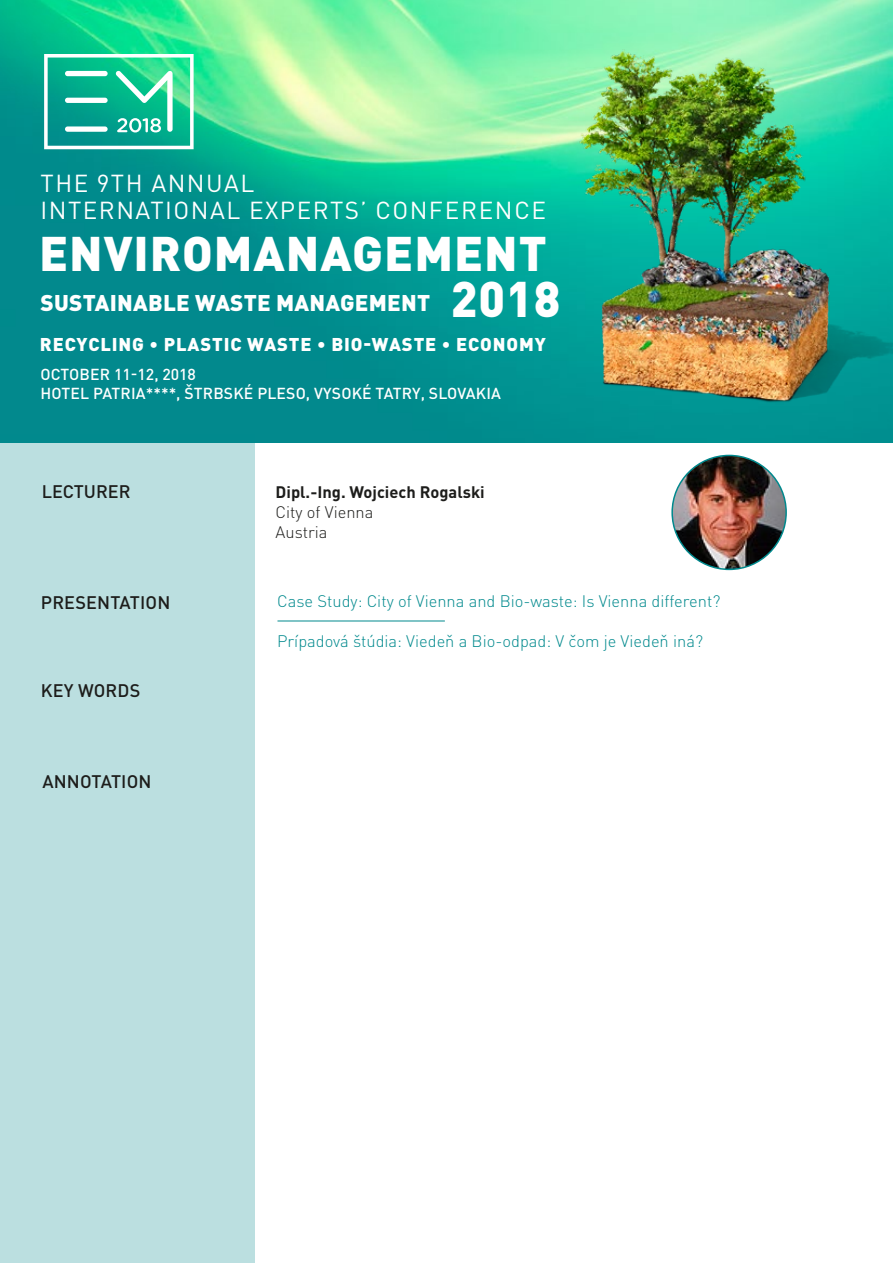
<style>
.page{position:relative;width:893px;height:1263px;background:#fff}
.page>*{position:absolute;margin:0;border:0;box-sizing:border-box;transform-origin:0 0}
.t1{font:900 49.5px "DIN Pro";color:#fff}
.t2{font:900 48px "DIN Pro";letter-spacing:.02em;color:#fff}
.t3{font:24.3px/27px "DIN Pro";letter-spacing:.06em;color:#fff}
.t4{font:900 22.5px "DIN Pro";letter-spacing:.01em;color:#fff}
.t5{font:900 18.3px "DIN Pro";letter-spacing:.05em;color:#fff}
.t6{font:500 18px "DIN Pro";letter-spacing:.01em;color:#1d1d1b}
.t7{font:300 16.5px "DIN Pro";color:#00898d}
.t8{font:700 16.5px "DIN Pro";color:#1d1d1b}
.t9{font:300 16.5px/19.8px "DIN Pro";color:#1d1d1b}
.t10{font:500 15.75px/18.9px "DIN Pro";letter-spacing:.01em;color:#fff}
</style>
<div class="page">
<img style="left:0;top:0;width:893px;height:442px">
<img style="left:575px;top:49px;width:318px;height:361px">
<svg style="left:44px;top:54px;width:150px;height:95px"></svg>
<div style="left:0;top:434px;width:255px;height:829px;background:#bbdfe0"></div>
<hr style="left:277px;top:621px;width:168px;height:1px;background:#00898d">
<img style="left:672px;top:455px;width:114px;height:114px;border-radius:57px">
<div style="left:671px;top:455px;width:116px;height:115px;border:2px solid #00898d;border-radius:50%"></div>
<h3 class="t3" style="left:41px;top:169px;width:507px">THE 9TH ANNUAL<br>INTERNATIONAL EXPERTS’ CONFERENCE</h3>
<h2 class="t2" style="left:39px;top:221px;width:509px">ENVIROMANAGEMENT</h2>
<h3 class="t4" style="left:41px;top:288px;width:391px">SUSTAINABLE WASTE MANAGEMENT</h3>
<h1 class="t1" style="left:451px;top:266px;width:111px">2018</h1>
<p class="t5" style="left:40px;top:332px;width:507px">RECYCLING • PLASTIC WASTE • BIO-WASTE • ECONOMY</p>
<p class="t10" style="left:41px;top:364px;width:462px">OCTOBER 11-12, 2018<br>HOTEL PATRIA****, ŠTRBSKÉ PLESO, VYSOKÉ TATRY, SLOVAKIA</p>
<p class="t6" style="left:42px;top:479px;width:90px">LECTURER</p>
<p class="t6" style="left:41px;top:590px;width:131px">PRESENTATION</p>
<p class="t6" style="left:41px;top:678px;width:101px">KEY WORDS</p>
<p class="t6" style="left:42px;top:769px;width:111px">ANNOTATION</p>
<p class="t8" style="left:276px;top:481px;width:211px">Dipl.-Ing. Wojciech Rogalski</p>
<p class="t9" style="left:276px;top:502px;width:99px">City of Vienna<br>Austria</p>
<p class="t7" style="left:277px;top:590px;width:445px">Case Study: City of Vienna and Bio-waste: Is Vienna different?</p>
<p class="t7" style="left:277px;top:630px;width:427px">Prípadová štúdia: Viedeň a Bio-odpad: V čom je Viedeň iná?</p>
</div>
